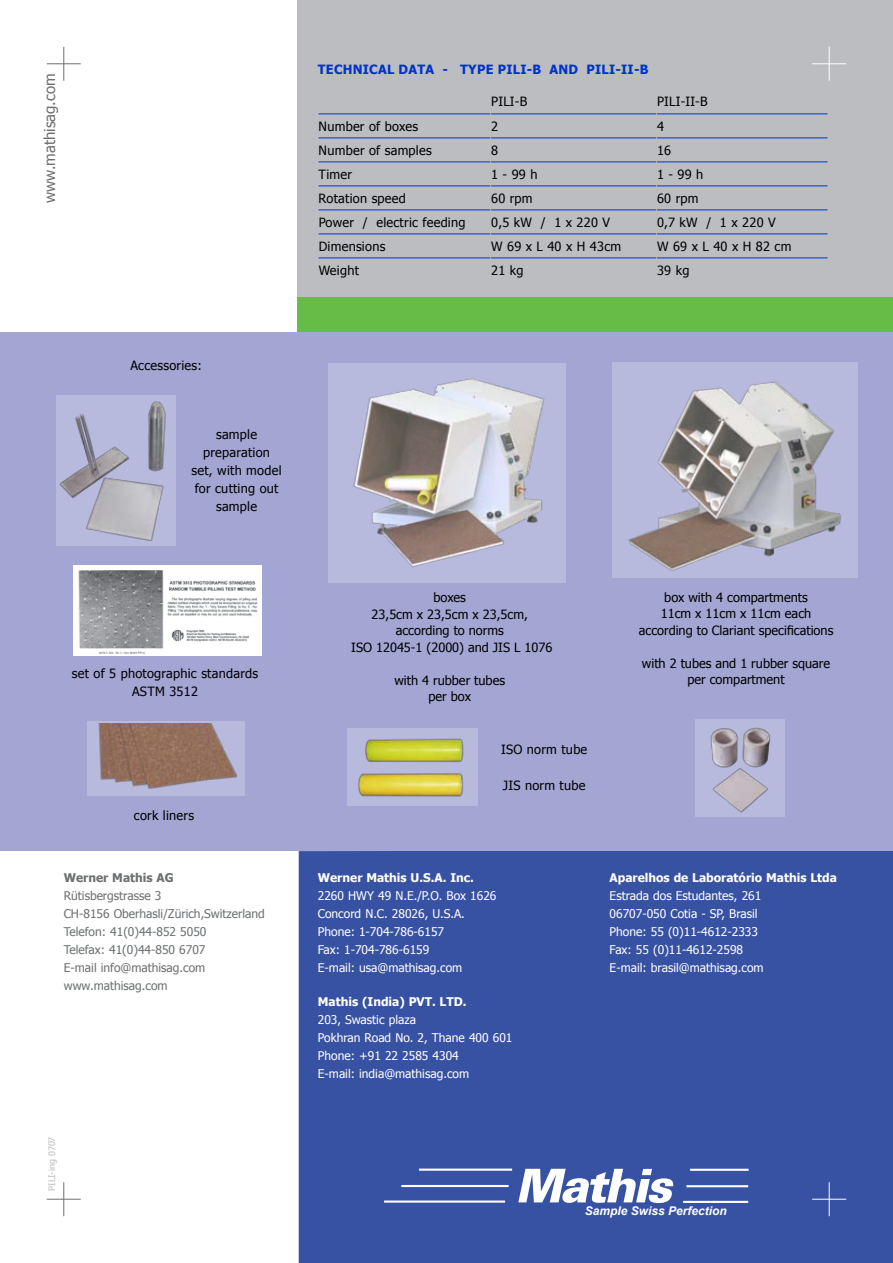
<style>
.page{position:relative;width:893px;height:1263px;background:#fff}
.page>*{position:absolute;margin:0;border:0;box-sizing:border-box;transform-origin:0 0}
.t1{font:15px "Tahoma";color:#6d6f71}
.t2{font:12.75px/18px "Tahoma";letter-spacing:.02em;color:#000;text-align:center}
.t3{font:12.75px/16.5px "Tahoma";color:#000;text-align:center}
.t4{font:700 12.75px "Tahoma";letter-spacing:.02em;color:#03c}
.t5{font:12px/18px "Tahoma";color:#fff}
.t6{font:12px/18px "Tahoma";color:#6d6f71}
.t7{font:700 12px "Tahoma";color:#fff}
.t8{font:italic 700 12px "Arial";color:#fff}
.t9{font:700 12px "Tahoma";color:#6d6f71}
.t10{font:9px "Tahoma";color:#bcbdc0}
</style>
<div class="page">
<div style="left:299px;top:850px;width:594px;height:413px;background:#3751a3"></div>
<div style="left:298px;top:0;width:595px;height:298px;background:#bcbdc0"></div>
<div style="left:298px;top:298px;width:595px;height:34px;background:#66bc46"></div>
<div style="left:0;top:332px;width:893px;height:518px;background:#a3a6d3"></div>
<hr style="left:63px;top:47px;width:1px;height:34px;background:#6d6f71">
<hr style="left:47px;top:63px;width:34px;height:1px;background:#6d6f71">
<hr style="left:829px;top:47px;width:1px;height:34px;background:#fff">
<hr style="left:812px;top:63px;width:34px;height:1px;background:#fff">
<hr style="left:829px;top:1182px;width:1px;height:34px;background:#fff">
<hr style="left:812px;top:1199px;width:34px;height:1px;background:#fff">
<hr style="left:63px;top:1182px;width:1px;height:34px;background:#6d6f71">
<hr style="left:47px;top:1199px;width:34px;height:1px;background:#6d6f71">
<svg style="left:518px;top:1169px;width:156px;height:34px"></svg>
<hr style="left:384px;top:1200px;width:121px;height:3px;background:#fff">
<hr style="left:419px;top:1168px;width:93px;height:3px;background:#fff">
<hr style="left:401px;top:1185px;width:108px;height:2px;background:#fff">
<hr style="left:683px;top:1201px;width:65px;height:2px;background:#fff">
<hr style="left:690px;top:1169px;width:59px;height:2px;background:#fff">
<hr style="left:686px;top:1185px;width:62px;height:2px;background:#fff">
<div style="left:347px;top:728px;width:130px;height:78px;background:#b7badd"></div>
<img style="left:358px;top:738px;width:106px;height:59px">
<div style="left:695px;top:719px;width:90px;height:97px;background:#b7badd"></div>
<img style="left:710px;top:727px;width:61px;height:86px">
<svg style="left:87px;top:721px;width:157px;height:74px;background:#9e898a"></svg>
<svg style="left:328px;top:363px;width:238px;height:220px;background:#b5b4c5"></svg>
<svg style="left:612px;top:362px;width:245px;height:216px;background:#afafc1"></svg>
<img style="left:73px;top:566px;width:189px;height:90px">
<hr style="left:319px;top:114px;width:171px;height:1px;background:#03c">
<hr style="left:491px;top:114px;width:165px;height:1px;background:#03c">
<hr style="left:657px;top:114px;width:170px;height:1px;background:#03c">
<hr style="left:319px;top:138px;width:171px;height:1px;background:#03c">
<hr style="left:491px;top:138px;width:165px;height:1px;background:#03c">
<hr style="left:657px;top:138px;width:170px;height:1px;background:#03c">
<hr style="left:319px;top:162px;width:171px;height:1px;background:#03c">
<hr style="left:491px;top:162px;width:165px;height:1px;background:#03c">
<hr style="left:657px;top:162px;width:170px;height:1px;background:#03c">
<hr style="left:319px;top:186px;width:171px;height:1px;background:#03c">
<hr style="left:491px;top:186px;width:165px;height:1px;background:#03c">
<hr style="left:657px;top:186px;width:170px;height:1px;background:#03c">
<hr style="left:319px;top:210px;width:171px;height:1px;background:#03c">
<hr style="left:491px;top:210px;width:165px;height:1px;background:#03c">
<hr style="left:657px;top:210px;width:170px;height:1px;background:#03c">
<hr style="left:319px;top:234px;width:171px;height:1px;background:#03c">
<hr style="left:491px;top:234px;width:165px;height:1px;background:#03c">
<hr style="left:657px;top:234px;width:170px;height:1px;background:#03c">
<hr style="left:319px;top:258px;width:171px;height:1px;background:#03c">
<hr style="left:491px;top:258px;width:165px;height:1px;background:#03c">
<hr style="left:657px;top:258px;width:170px;height:1px;background:#03c">
<div style="left:56px;top:395px;width:120px;height:151px;background:#b7badd"></div>
<img style="left:60px;top:401px;width:106px;height:140px">
<p class="t1" style="left:40px;top:203px;width:131px;rotate:-90deg">www.mathisag.com</p>
<p class="t2" style="left:130px;top:356px;width:73px">Accessories:</p>
<p class="t2" style="left:192px;top:425px;width:92px">sample preparation set, with model for cutting out sample</p>
<p class="t2" style="left:72px;top:663px;width:188px">set of 5 photographic standards<br>ASTM 3512</p>
<p class="t2" style="left:134px;top:806px;width:62px">cork liners</p>
<p class="t9" style="left:64px;top:869px;width:102px">Werner Mathis AG</p>
<p class="t6" style="left:64px;top:886px;width:203px">Rütisbergstrasse 3<br>CH-8156 Oberhasli/Zürich,Switzerland<br>Telefon: 41(0)44-852 5050<br>Telefax: 41(0)44-850 6707<br>E-mail info@mathisag.com www.mathisag.com</p>
<p class="t10" style="left:46px;top:1191px;width:56px;rotate:-90deg">PILI-ing 0707</p>
<p class="t4" style="left:318px;top:60px;width:332px">technical data - type PILI-b and pili-ii-b</p>
<p class="t2" style="left:491px;top:91px;width:38px">PILI-B</p>
<p class="t2" style="left:657px;top:91px;width:52px">PILI-II-B</p>
<p class="t2" style="left:319px;top:117px;width:101px">Number of boxes</p>
<p class="t2" style="left:491px;top:117px;width:8px">2</p>
<p class="t2" style="left:657px;top:117px;width:8px">4</p>
<p class="t2" style="left:319px;top:141px;width:115px">Number of samples</p>
<p class="t2" style="left:491px;top:141px;width:8px">8</p>
<p class="t2" style="left:657px;top:141px;width:16px">16</p>
<p class="t2" style="left:319px;top:165px;width:35px">Timer</p>
<p class="t2" style="left:491px;top:165px;width:48px">1 - 99 h</p>
<p class="t2" style="left:657px;top:165px;width:48px">1 - 99 h</p>
<p class="t2" style="left:319px;top:189px;width:89px">Rotation speed</p>
<p class="t2" style="left:491px;top:189px;width:43px">60 rpm</p>
<p class="t2" style="left:657px;top:189px;width:43px">60 rpm</p>
<p class="t2" style="left:319px;top:213px;width:148px">Power / electric feeding</p>
<p class="t2" style="left:491px;top:213px;width:120px">0,5 kW / 1 x 220 V</p>
<p class="t2" style="left:657px;top:213px;width:120px">0,7 kW / 1 x 220 V</p>
<p class="t2" style="left:319px;top:237px;width:68px">Dimensions</p>
<p class="t2" style="left:491px;top:237px;width:132px">W 69 x L 40 x H 43cm</p>
<p class="t2" style="left:657px;top:237px;width:136px">W 69 x L 40 x H 82 cm</p>
<p class="t2" style="left:319px;top:261px;width:42px">Weight</p>
<p class="t2" style="left:491px;top:261px;width:34px">21 kg</p>
<p class="t2" style="left:657px;top:261px;width:34px">39 kg</p>
<p class="t3" style="left:351px;top:589px;width:203px">boxes<br>23,5cm x 23,5cm x 23,5cm, according to norms<br>ISO 12045-1 (2000) and JIS L 1076</p>
<p class="t3" style="left:394px;top:671px;width:112px">with 4 rubber tubes per box</p>
<p class="t2" style="left:501px;top:739px;width:88px">ISO norm tube</p>
<p class="t2" style="left:503px;top:775px;width:84px">JIS norm tube</p>
<p class="t3" style="left:639px;top:588px;width:196px">box with 4 compartments<br>11cm x 11cm x 11cm each according to Clariant specifications</p>
<p class="t3" style="left:642px;top:654px;width:190px">with 2 tubes and 1 rubber square per compartment</p>
<p class="t7" style="left:318px;top:869px;width:158px">Werner Mathis U.S.A. Inc.</p>
<p class="t5" style="left:318px;top:886px;width:180px">2260 HWY 49 N.E./P.O. Box 1626<br>Concord N.C. 28026, U.S.A.<br>Phone: 1-704-786-6157<br>Fax: 1-704-786-6159<br>E-mail: usa@mathisag.com</p>
<p class="t7" style="left:318px;top:993px;width:131px">Mathis (India) PVT. LTD</p>
<p class="t7" style="left:463px;top:993px;width:5px">.</p>
<p class="t5" style="left:318px;top:1010px;width:196px">203, Swastic plaza<br>Pokhran Road No. 2, Thane 400 601<br>Phone: +91 22 2585 4304<br>E-mail: india@mathisag.com</p>
<p class="t7" style="left:610px;top:869px;width:229px">Aparelhos de Laboratório Mathis Ltda</p>
<p class="t5" style="left:610px;top:886px;width:156px">Estrada dos Estudantes, 261<br>06707-050 Cotia - SP, Brasil<br>Phone: 55 (0)11-4612-2333<br>Fax: 55 (0)11-4612-2598<br>E-mail: brasil@mathisag.com</p>
<p class="t8" style="left:585px;top:1203px;width:144px">Sample Swiss Perfection</p>
</div>
